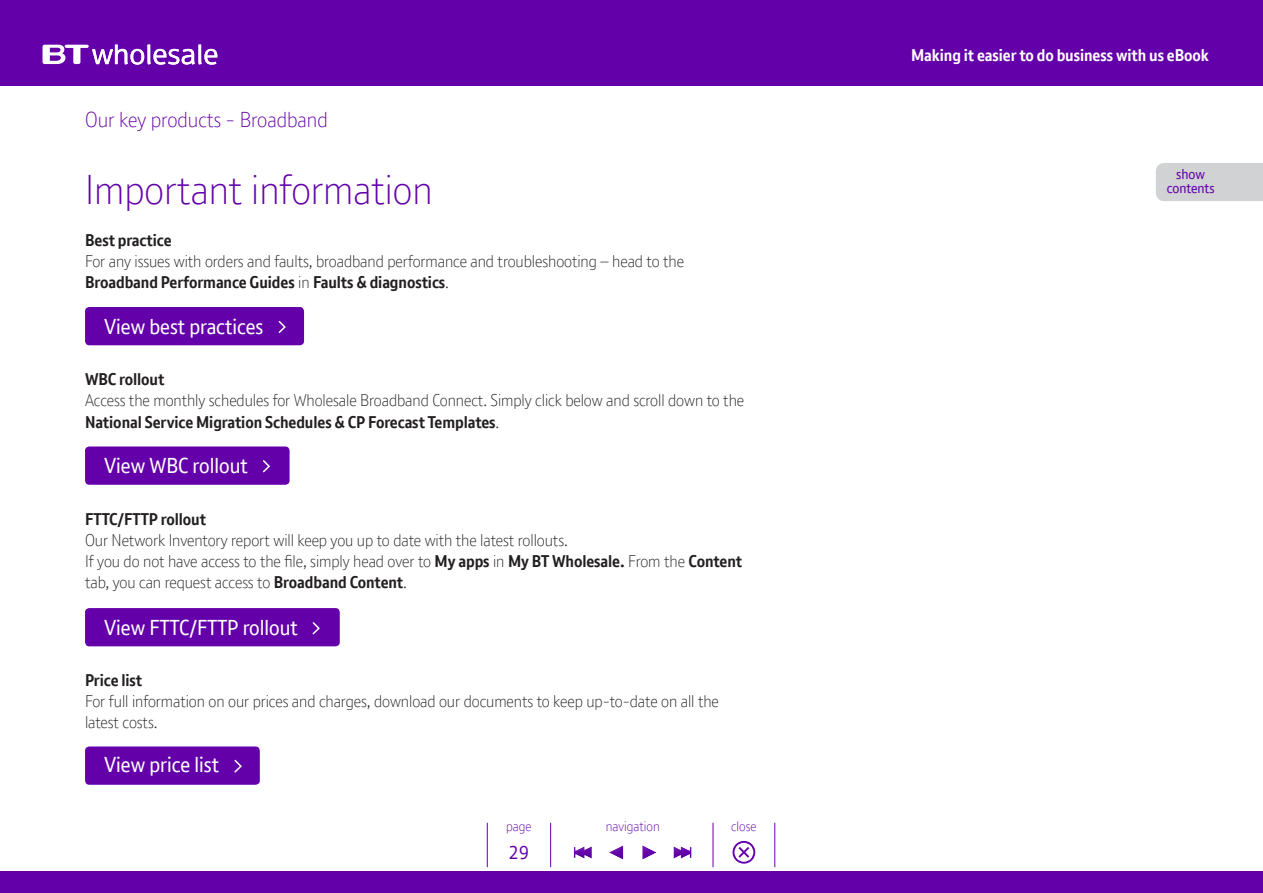
<style>
.page{position:relative;width:1263px;height:893px;background:#fff}
.page>*{position:absolute;margin:0;border:0;box-sizing:border-box;transform-origin:0 0}
.t1{font:300 40.5px "BT Font";color:#6400aa}
.t2{font:21px "BT Font";color:#fff}
.t3{font:300 21px "BT Font";color:#6400aa}
.t4{font:18px "BT Font";color:#6400aa}
.t5{font:300 16.5px/21px "BT Font";letter-spacing:-.005em;color:#231f20}
.t6{font:700 16.5px "BT Font";letter-spacing:-.005em;color:#231f20}
.t7{font:700 16.5px "BT Font";letter-spacing:-.005em;color:#fff}
.t8{font:13.8px/13.8px "BT Font";color:#6400aa;text-align:center}
.t9{font:300 13.5px "BT Font";color:#6400aa}
.s1{font-weight:700}
</style>
<div class="page">
<div style="left:85px;top:307px;width:219px;height:38px;background:#6400aa;border-radius:4px"></div>
<svg style="left:278px;top:320px;width:8px;height:13px"></svg>
<div style="left:85px;top:446px;width:205px;height:39px;background:#6400aa;border-radius:4px"></div>
<svg style="left:262px;top:460px;width:8px;height:13px"></svg>
<div style="left:85px;top:608px;width:255px;height:38px;background:#6400aa;border-radius:4px"></div>
<svg style="left:312px;top:622px;width:8px;height:13px"></svg>
<div style="left:85px;top:746px;width:175px;height:39px;background:#6400aa;border-radius:4px"></div>
<svg style="left:234px;top:759px;width:8px;height:14px"></svg>
<div style="left:0;top:872px;width:1263px;height:21px;background:#6400aa"></div>
<div style="left:0;top:0;width:1263px;height:85px;background:#6400aa"></div>
<svg style="left:43px;top:45px;width:174px;height:20px"></svg>
<svg style="left:732px;top:841px;width:24px;height:23px"></svg>
<div style="left:668px;top:844px;width:31px;height:22px;background:#103d8c;opacity:.75"></div>
<div style="left:568px;top:844px;width:31px;height:22px;background:#103d8c;opacity:.75"></div>
<div style="left:636px;top:848px;width:27px;height:19px;background:#103d8c;opacity:.75"></div>
<div style="left:605px;top:843px;width:27px;height:24px;background:#103d8c;opacity:.75"></div>
<hr style="left:713px;top:823px;width:1px;height:44px;background:#6400aa">
<hr style="left:487px;top:823px;width:1px;height:44px;background:#6400aa">
<hr style="left:774px;top:823px;width:1px;height:44px;background:#6400aa">
<hr style="left:550px;top:823px;width:1px;height:44px;background:#6400aa">
<div style="left:1156px;top:163px;width:107px;height:38px;background:#d1d2d4"></div>
<p class="t3" style="left:85px;top:106px;width:244px">Our key products - Broadband</p>
<h1 class="t1" style="left:85px;top:163px;width:349px">Important information</h1>
<p class="t6" style="left:85px;top:229px;width:88px">Best practice</p>
<p class="t5" style="left:85px;top:250px;width:601px">For any issues with orders and faults, broadband performance and troubleshooting – head to the<br><span class="s1">Broadband Performance Guides</span> in <span class="s1">Faults &amp; diagnostics</span>.</p>
<p class="t2" style="left:104px;top:312px;width:161px">View best practices</p>
<p class="t6" style="left:85px;top:369px;width:81px">WBC rollout</p>
<p class="t5" style="left:85px;top:390px;width:661px">Access the monthly schedules for Wholesale Broadband Connect. Simply click below and scroll down to the<br><span class="s1">National Service Migration Schedules &amp; CP Forecast Templates</span>.</p>
<p class="t2" style="left:104px;top:452px;width:145px">View WBC rollout</p>
<p class="t6" style="left:85px;top:508px;width:122px">FTTC/FTTP rollout</p>
<p class="t5" style="left:85px;top:529px;width:658px">Our Network Inventory report will keep you up to date with the latest rollouts.<br>If you do not have access to the file, simply head over to <span class="s1">My apps</span> in <span class="s1">My BT Wholesale.</span> From the <span class="s1">Content </span>tab, you can request access to <span class="s1">Broadband Content</span>.</p>
<p class="t2" style="left:104px;top:613px;width:195px">View FTTC/FTTP rollout</p>
<p class="t6" style="left:85px;top:669px;width:59px">Price list</p>
<p class="t5" style="left:85px;top:690px;width:635px">For full information on our prices and charges, download our documents to keep up-to-date on all the latest costs.</p>
<p class="t2" style="left:104px;top:751px;width:117px">View price list</p>
<p class="t9" style="left:506px;top:818px;width:27px">page</p>
<p class="t9" style="left:606px;top:818px;width:56px">navigation</p>
<p class="t9" style="left:731px;top:818px;width:27px">close</p>
<p class="t4" style="left:508px;top:841px;width:22px">29</p>
<p class="t7" style="left:911px;top:44px;width:299px">Making it easier to do business with us eBook</p>
<p class="t8" style="left:1167px;top:167px;width:49px">show contents</p>
</div>
